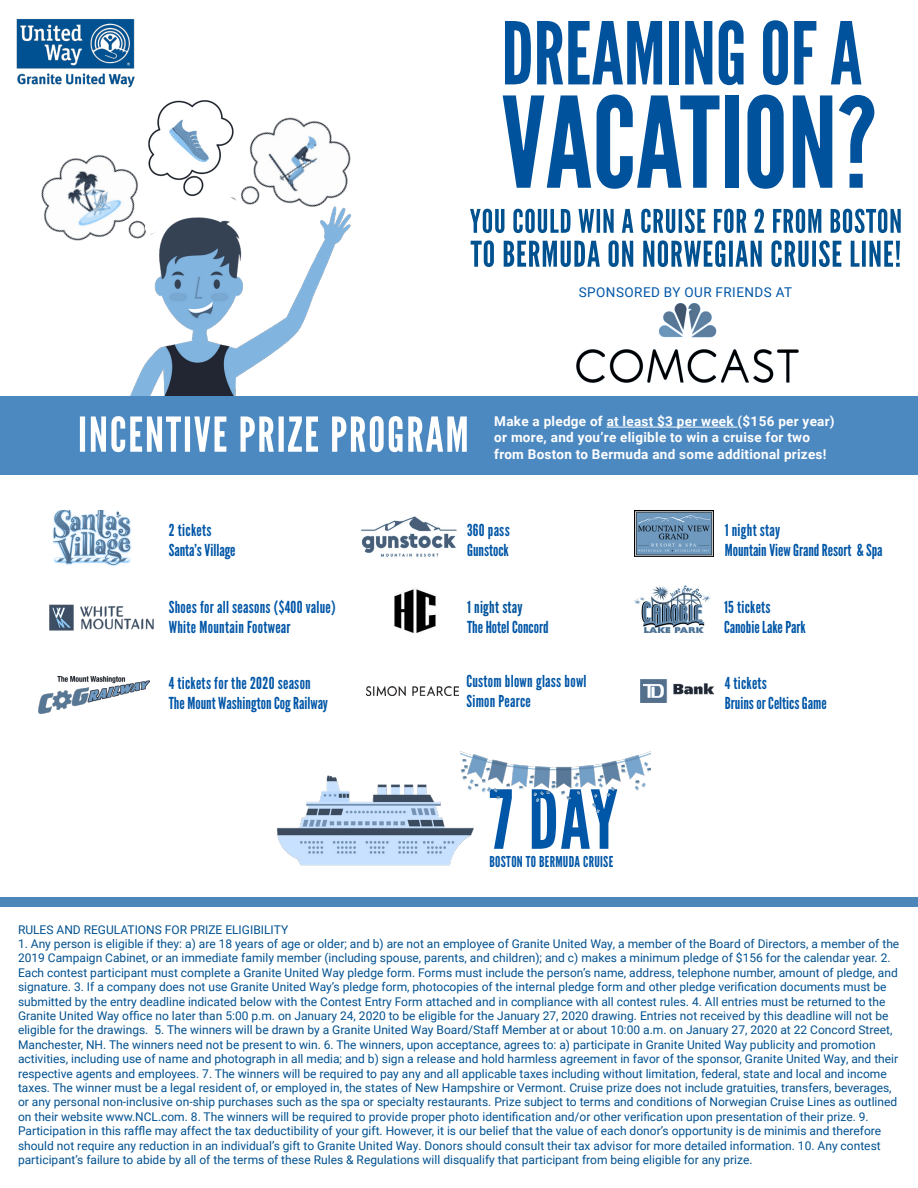
<style>
.page{position:relative;width:918px;height:1188px;background:#fff}
.page>*{position:absolute;margin:0;border:0;box-sizing:border-box;transform-origin:0 0}
.t1{font:125.55px "League Gothic";color:#00529c}
.t2{font:86.25px "League Gothic";color:#00529c}
.t3{font:81px "League Gothic";color:#0056a7}
.t4{font:16.5px/19.8px "League Gothic";letter-spacing:.015em;color:#0056a7}
.t5{font:16.5px "League Gothic";letter-spacing:.02em;color:#00539b}
.t6{font:15px "League Gothic";letter-spacing:.02em;color:#0056a7}
.t7{font:700 13.5px/16.2px "Roboto";letter-spacing:.02em;color:#fff}
.t8{font:13.5px "Roboto";letter-spacing:.035em;color:#0056a7}
.t9{font:12px/14.4px "Roboto";color:#005190}
</style>
<div class="page">
<img style="left:130px;top:217px;width:203px;height:179px">
<img style="left:641px;top:679px;width:72px;height:24px">
<div style="left:0;top:897px;width:918px;height:9px;background:#4d86b9"></div>
<img style="left:41px;top:154px;width:128px;height:134px">
<svg style="left:144px;top:218px;width:15px;height:17px"></svg>
<img style="left:202px;top:117px;width:150px;height:132px">
<div style="left:0;top:396px;width:918px;height:79px;background:#4d89c1"></div>
<svg style="left:80px;top:416px;width:387px;height:36px"></svg>
<hr style="left:607px;top:427px;width:131px;height:1px;background:#fff">
<svg style="left:471px;top:240px;width:429px;height:27px"></svg>
<svg style="left:470px;top:209px;width:431px;height:24px"></svg>
<img style="left:52px;top:510px;width:80px;height:56px">
<img style="left:49px;top:604px;width:105px;height:27px">
<img style="left:39px;top:677px;width:110px;height:36px">
<img style="left:361px;top:516px;width:96px;height:41px">
<img style="left:394px;top:589px;width:42px;height:44px">
<img style="left:366px;top:686px;width:92px;height:10px">
<img style="left:634px;top:511px;width:79px;height:45px">
<img style="left:634px;top:585px;width:76px;height:48px">
<img style="left:276px;top:775px;width:198px;height:91px">
<img style="left:460px;top:751px;width:190px;height:68px">
<img style="left:576px;top:304px;width:222px;height:78px">
<img style="left:131px;top:100px;width:113px;height:104px">
<img style="left:16px;top:19px;width:139px;height:91px">
<h2 class="t2" style="left:502px;top:2px;width:362px">DREAMING OF A</h2>
<h1 class="t1" style="left:502px;top:68px;width:377px">VACATION?</h1>
<p class="t8" style="left:579px;top:282px;width:215px">SPONSORED BY OUR FRIENDS AT</p>
<p class="t7" style="left:494px;top:413px;width:342px">Make a pledge of at least $3 per week ($156 per year) or more, and you’re eligible to win a cruise for two from Boston to Bermuda and some additional prizes!</p>
<h3 class="t4" style="left:169px;top:520px;width:68px">2 tickets<br>Santa’s Village</h3>
<h3 class="t4" style="left:467px;top:520px;width:44px">360 pass<br>Gunstock</h3>
<h3 class="t4" style="left:725px;top:521px;width:159px">1 night stay<br>Mountain View Grand Resort &amp; Spa</h3>
<h3 class="t4" style="left:169px;top:598px;width:168px">Shoes for all seasons ($400 value)<br>White Mountain Footwear</h3>
<h3 class="t5" style="left:467px;top:598px;width:57px">1 night stay</h3>
<h3 class="t4" style="left:467px;top:618px;width:83px">The Hotel Concord</h3>
<h3 class="t4" style="left:724px;top:598px;width:83px">15 tickets<br>Canobie Lake Park</h3>
<h3 class="t4" style="left:169px;top:673px;width:161px">4 tickets for the 2020 season<br>The Mount Washington Cog Railway</h3>
<h3 class="t4" style="left:466px;top:671px;width:122px">Custom blown glass bowl<br>Simon Pearce</h3>
<h3 class="t4" style="left:725px;top:673px;width:104px">4 tickets<br>Bruins or Celtics Game</h3>
<h3 class="t3" style="left:489px;top:772px;width:130px">7 DAY</h3>
<p class="t6" style="left:489px;top:853px;width:125px">BOSTON TO BERMUDA CRUISE</p>
<p class="t9" style="left:18px;top:922px;width:272px">RULES AND REGULATIONS FOR PRIZE ELIGIBILITY</p>
<p class="t9" style="left:18px;top:936px;width:883px">1. Any person is eligible if they: a) are 18 years of age or older; and b) are not an employee of Granite United Way, a member of the Board of Directors, a member of the 2019 Campaign Cabinet, or an immediate family member (including spouse, parents, and children); and c) makes a minimum pledge of $156 for the calendar year. 2.<br>Each contest participant must complete a Granite United Way pledge form. Forms must include the person’s name, address, telephone number, amount of pledge, and signature. 3. If a company does not use Granite United Way’s pledge form, photocopies of the internal pledge form and other pledge verification documents must be submitted by the entry deadline indicated below with the Contest Entry Form attached and in compliance with all contest rules. 4. All entries must be returned to the Granite United Way office no later than 5:00 p.m. on January 24, 2020 to be eligible for the January 27, 2020 drawing. Entries not received by this deadline will not be eligible for the drawings. 5. The winners will be drawn by a Granite United Way Board/Staff Member at or about 10:00 a.m. on January 27, 2020 at 22 Concord Street, Manchester, NH. The winners need not be present to win. 6. The winners, upon acceptance, agrees to: a) participate in Granite United Way publicity and promotion activities, including use of name and photograph in all media; and b) sign a release and hold harmless agreement in favor of the sponsor, Granite United Way, and their respective agents and employees. 7. The winners will be required to pay any and all applicable taxes including without limitation, federal, state and local and income taxes. The winner must be a legal resident of, or employed in, the states of New Hampshire or Vermont. Cruise prize does not include gratuities, transfers, beverages, or any personal non-inclusive on-ship purchases such as the spa or specialty restaurants. Prize subject to terms and conditions of Norwegian Cruise Lines as outlined on their website www.NCL.com. 8. The winners will be required to provide proper photo identification and/or other verification upon presentation of their prize. 9.<br>Participation in this raffle may affect the tax deductibility of your gift. However, it is our belief that the value of each donor’s opportunity is de minimis and therefore should not require any reduction in an individual’s gift to Granite United Way. Donors should consult their tax advisor for more detailed information. 10. Any contest participant’s failure to abide by all of the terms of these Rules &amp; Regulations will disqualify that participant from being eligible for any prize.</p>
</div>
